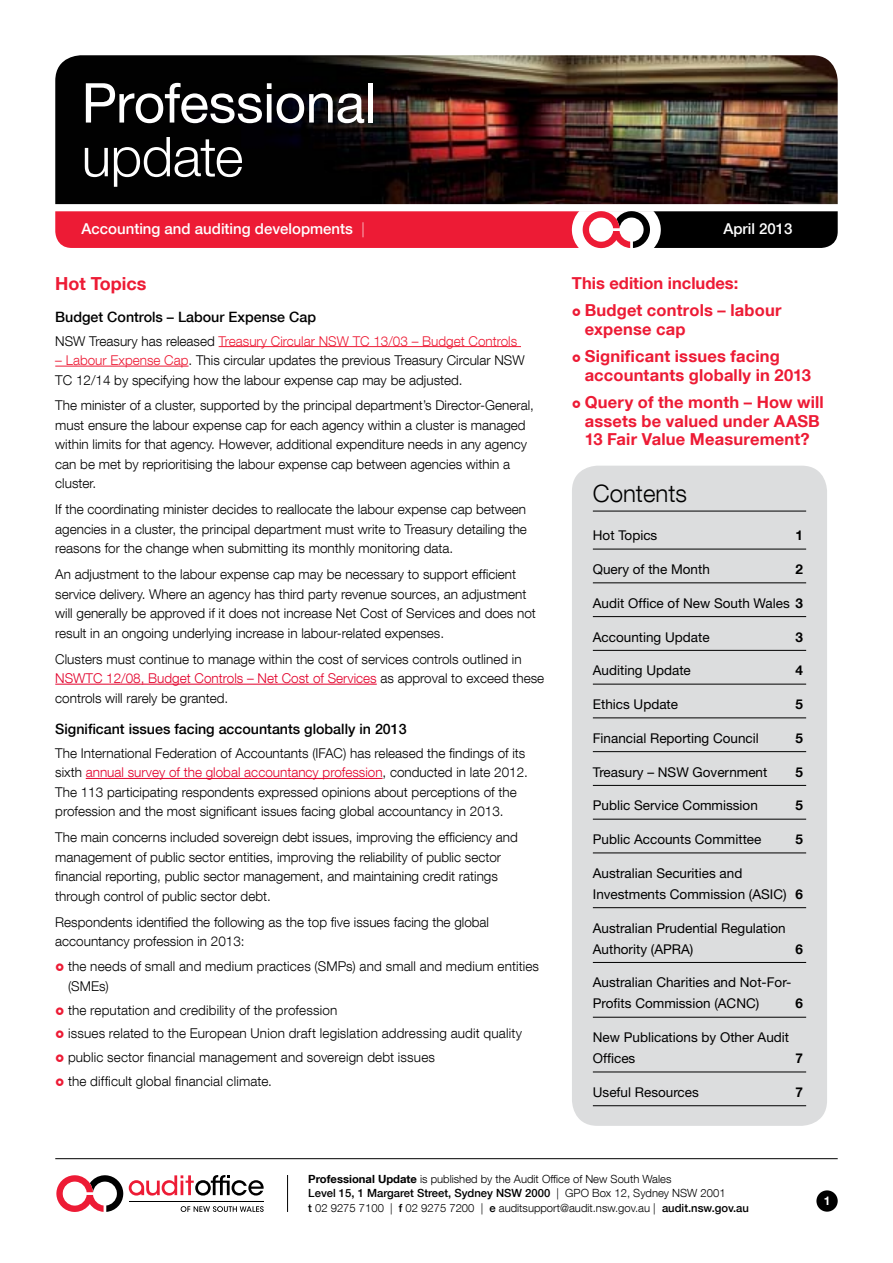
<style>
.page{position:relative;width:893px;height:1263px;background:#fff}
.page>*{position:absolute;margin:0;border:0;box-sizing:border-box;transform-origin:0 0}
.t1{font:55.05px "Helvetica Neue LT";letter-spacing:-.01em;color:#fff}
.t2{font:300 55.05px "Helvetica Neue LT Com";letter-spacing:-.01em;color:#fff}
.t3{font:300 24px "Helvetica Neue LT Com";color:#000}
.t4{font:700 18px "Helvetica Neue LT Com";color:#ed1b35}
.t5{font:700 16.5px/27.3px "Helvetica Neue LT Com";letter-spacing:.01em;color:#ed1b35}
.t6{font:500 15px "Helvetica Neue LT Com";color:#fff}
.t7{font:500 14.25px "Helvetica Neue LT Com";color:#000}
.t8{font:300 13.5px/19.5px "Helvetica Neue LT Com";color:#000}
.t9{font:13.5px/21px "Helvetica Neue LT";color:#000}
.t10{font:300 13.5px "Helvetica Neue LT Com";color:#ed1b35}
.t11{font:700 13.5px "Helvetica Neue LT Com";color:#000}
.t12{font:700 12px "Helvetica Neue LT Com";color:#fff}
.t13{font:300 11.25px/14.2px "Helvetica Neue LT Com";color:#000}
.s1{font-weight:100}
.s2{color:#000}
.s3{color:#ed1b35}
.s4{color:#e2002b}
.s5{font-family:"Helvetica Neue LT Com";font-weight:700}
.s6{font-weight:700}
.s7{font-weight:500}
</style>
<div class="page">
<hr style="left:55px;top:1158px;width:783px;height:1px;background:#000">
<div style="left:816px;top:1190px;width:22px;height:22px;background:#000;border-radius:50%"></div>
<svg style="left:56px;top:1175px;width:67px;height:37px"></svg>
<hr style="left:129px;top:1201px;width:135px;height:1px;background:#000">
<svg style="left:181px;top:1206px;width:83px;height:6px"></svg>
<svg style="left:129px;top:1175px;width:135px;height:20px"></svg>
<hr style="left:287px;top:1175px;width:1px;height:37px;background:#000">
<svg style="left:55px;top:211px;width:783px;height:37px;background:#b52738"></svg>
<img style="left:55px;top:55px;width:783px;height:149px">
<div style="left:572px;top:466px;width:255px;height:660px;background:#dcddde;border-radius:26px"></div>
<hr style="left:593px;top:511px;width:213px;height:1px;background:#000">
<hr style="left:593px;top:549px;width:213px;height:1px;background:#000">
<hr style="left:593px;top:582px;width:213px;height:1px;background:#000">
<hr style="left:593px;top:616px;width:213px;height:1px;background:#000">
<hr style="left:593px;top:650px;width:213px;height:1px;background:#000">
<hr style="left:593px;top:684px;width:213px;height:1px;background:#000">
<hr style="left:593px;top:717px;width:213px;height:1px;background:#000">
<hr style="left:593px;top:751px;width:213px;height:1px;background:#000">
<hr style="left:593px;top:785px;width:213px;height:1px;background:#000">
<hr style="left:593px;top:819px;width:213px;height:1px;background:#000">
<hr style="left:593px;top:853px;width:213px;height:1px;background:#000">
<hr style="left:593px;top:907px;width:213px;height:1px;background:#000">
<hr style="left:593px;top:962px;width:213px;height:1px;background:#000">
<hr style="left:593px;top:1017px;width:213px;height:1px;background:#000">
<hr style="left:593px;top:1072px;width:213px;height:1px;background:#000">
<hr style="left:593px;top:1105px;width:213px;height:1px;background:#000">
<hr style="left:219px;top:346px;width:302px;height:1px;background:#ed1b35">
<hr style="left:55px;top:366px;width:134px;height:1px;background:#ed1b35">
<hr style="left:55px;top:684px;width:322px;height:1px;background:#e2002b">
<hr style="left:86px;top:778px;width:297px;height:1px;background:#e2002b">
<h1 class="t1" style="left:82px;top:70px;width:297px">Professional</h1>
<h1 class="t2" style="left:82px;top:123px;width:163px">update</h1>
<p class="t6" style="left:82px;top:220px;width:285px">Accounting and auditing developments <span class="s1">|</span></p>
<p class="t6" style="left:723px;top:220px;width:71px">April 2013</p>
<h3 class="t4" style="left:55px;top:273px;width:93px">Hot Topics</h3>
<p class="t7" style="left:55px;top:308px;width:262px">Budget Controls – Labour Expense Cap</p>
<p class="t10" style="left:55px;top:332px;width:463px"><span class="s2">NSW Treasury has released</span> Treasury Circular NSW TC 13/03 – Budget Controls</p>
<p class="t8" style="left:55px;top:350px;width:471px"><span class="s3">– Labour Expense Cap</span>. This circular updates the previous Treasury Circular NSW<br>TC 12/14 by specifying how the labour expense cap may be adjusted.</p>
<p class="t8" style="left:55px;top:396px;width:480px">The minister of a cluster, supported by the principal department’s Director-General, must ensure the labour expense cap for each agency within a cluster is managed within limits for that agency. However, additional expenditure needs in any agency can be met by reprioritising the labour expense cap between agencies within a cluster.</p>
<p class="t8" style="left:55px;top:499px;width:473px;text-align:justify">If the coordinating minister decides to reallocate the labour expense cap between agencies in a cluster, the principal department must write to Treasury detailing the reasons for the change when submitting its monthly monitoring data.</p>
<p class="t8" style="left:55px;top:564px;width:482px">An adjustment to the labour expense cap may be necessary to support efficient service delivery. Where an agency has third party revenue sources, an adjustment will generally be approved if it does not increase Net Cost of Services and does not result in an ongoing underlying increase in labour-related expenses.</p>
<p class="t8" style="left:55px;top:649px;width:490px">Clusters must continue to manage within the cost of services controls outlined in<br><span class="s4">NSWTC 12/08, Budget Controls – Net Cost of Services</span> as approval to exceed these controls will rarely be granted.</p>
<p class="t7" style="left:55px;top:720px;width:353px">Significant issues facing accountants globally in 2013</p>
<p class="t8" style="left:55px;top:743px;width:474px">The International Federation of Accountants (IFAC) has released the findings of its sixth <span class="s4">annual survey of the global accountancy profession</span>, conducted in late 2012.<br>The 113 participating respondents expressed opinions about perceptions of the profession and the most significant issues facing global accountancy in 2013.</p>
<p class="t8" style="left:55px;top:827px;width:464px">The main concerns included sovereign debt issues, improving the efficiency and management of public sector entities, improving the reliability of public sector financial reporting, public sector management, and maintaining credit ratings through control of public sector debt.</p>
<p class="t8" style="left:55px;top:912px;width:435px">Respondents identified the following as the top five issues facing the global accountancy profession in 2013:</p>
<p class="t8" style="left:68px;top:956px;width:473px">the needs of small and medium practices (SMPs) and small and medium entities (SMEs)</p>
<p class="t8" style="left:68px;top:998px;width:455px;line-height:23.7px">the reputation and credibility of the profession<br>issues related to the European Union draft legislation addressing audit quality public sector financial management and sovereign debt issues<br>the difficult global financial climate.</p>
<p class="t5" style="left:585px;top:270px;width:198px;line-height:26.5px;text-indent:-13px">This edition includes:<br>Budget controls – labour</p>
<p class="t5" style="left:585px;top:314px;width:197px">expense cap<br>Significant issues facing</p>
<p class="t5" style="left:585px;top:360px;width:241px">accountants globally in 2013<br>Query of the month – How will</p>
<p class="t5" style="left:585px;top:411px;width:237px;line-height:18.8px">assets be valued under AASB<br>13 Fair Value Measurement?</p>
<h2 class="t3" style="left:593px;top:479px;width:96px">Contents</h2>
<p class="t9" style="left:593px;top:525px;width:66px">Hot Topics</p>
<p class="t11" style="left:795px;top:527px;width:9px">1</p>
<p class="t9" style="left:593px;top:558px;width:119px">Query of the Month</p>
<p class="t11" style="left:795px;top:561px;width:9px">2</p>
<p class="t9" style="left:593px;top:592px;width:212px">Audit Office of New South Wales <span class="s5">3</span></p>
<p class="t9" style="left:593px;top:626px;width:118px">Accounting Update</p>
<p class="t11" style="left:795px;top:628px;width:9px">3</p>
<p class="t9" style="left:593px;top:660px;width:100px">Auditing Update</p>
<p class="t11" style="left:795px;top:662px;width:9px">4</p>
<p class="t9" style="left:593px;top:693px;width:87px">Ethics Update</p>
<p class="t11" style="left:795px;top:696px;width:9px">5</p>
<p class="t9" style="left:593px;top:727px;width:168px">Financial Reporting Council</p>
<p class="t11" style="left:795px;top:729px;width:9px">5</p>
<p class="t9" style="left:593px;top:761px;width:176px">Treasury – NSW Government</p>
<p class="t11" style="left:795px;top:763px;width:9px">5</p>
<p class="t9" style="left:593px;top:795px;width:167px">Public Service Commission</p>
<p class="t11" style="left:795px;top:797px;width:9px">5</p>
<p class="t9" style="left:593px;top:828px;width:170px">Public Accounts Committee</p>
<p class="t11" style="left:795px;top:831px;width:9px">5</p>
<p class="t9" style="left:593px;top:862px;width:212px">Australian Securities and<br>Investments Commission (ASIC) <span class="s5">6</span></p>
<p class="t9" style="left:593px;top:917px;width:194px">Australian Prudential Regulation<br>Authority (APRA)</p>
<p class="t11" style="left:795px;top:940px;width:9px">6</p>
<p class="t9" style="left:593px;top:972px;width:200px">Australian Charities and Not-For-<br>Profits Commission (ACNC)</p>
<p class="t11" style="left:795px;top:995px;width:9px">6</p>
<p class="t9" style="left:593px;top:1026px;width:198px">New Publications by Other Audit<br>Offices</p>
<p class="t11" style="left:795px;top:1050px;width:9px">7</p>
<p class="t9" style="left:593px;top:1081px;width:108px">Useful Resources</p>
<p class="t11" style="left:795px;top:1083px;width:9px">7</p>
<p class="t13" style="left:308px;top:1172px;width:442px"><span class="s6">Professional Update</span> is published by the Audit Office of New South Wales<br><span class="s7">Level 15, 1 Margaret Street, Sydney NSW 2000</span> | GPO Box 12, Sydney NSW 2001<br><span class="s7">t</span> 02 9275 7100 | <span class="s7">f</span> 02 9275 7200 | <span class="s7">e</span> auditsupport@audit.nsw.gov.au | <span class="s7">audit.nsw.gov.au</span></p>
<p class="t12" style="left:824px;top:1193px;width:8px">1</p>
</div>
